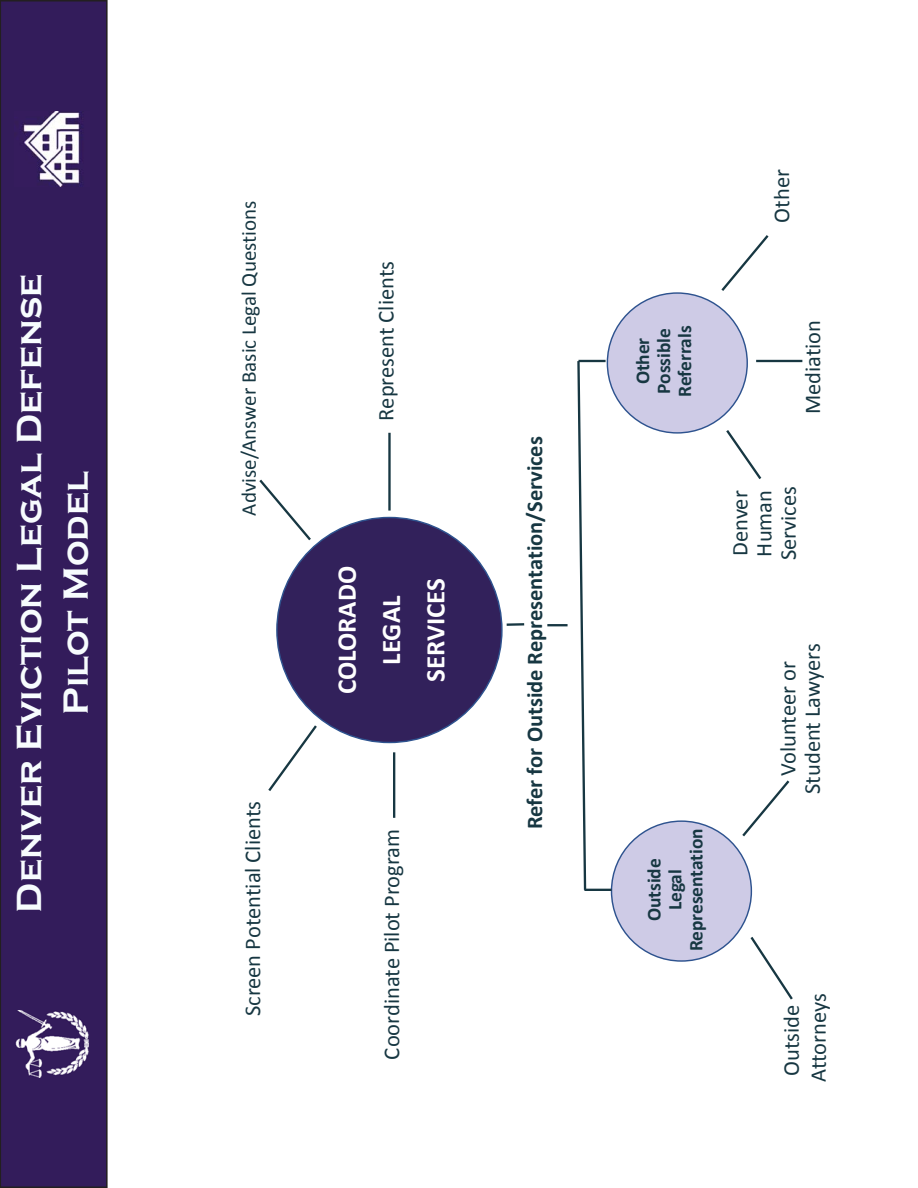
<style>
.page{position:relative;width:918px;height:1188px;background:#fff}
.page>*{position:absolute;margin:0;border:0;box-sizing:border-box;transform-origin:0 0}
.t1{font:700 36px/46.5px "Copperplate Gothic";color:#f7fcfe;text-align:center}
.t2{font:700 27px/44.2px "Calibri";color:#fff;text-align:center}
.t3{font:22.5px/24.3px "Calibri";color:#173742}
.t4{font:700 22.5px "Calibri";color:#173742}
.t5{font:21px "Calibri";color:#173742}
.t6{font:700 19.5px/21px "Calibri";color:#173742;text-align:center}
</style>
<div class="page">
<div style="left:277px;top:518px;width:225px;height:224px;background:#32215b;border-radius:50%"></div>
<div style="left:612px;top:821px;width:139px;height:140px;background:#cecbe6;border-radius:50%"></div>
<hr style="left:393px;top:752px;width:2px;height:66px;background:#173742">
<svg style="left:268px;top:725px;width:49px;height:66px"></svg>
<svg style="left:259px;top:479px;width:52px;height:62px"></svg>
<hr style="left:388px;top:433px;width:3px;height:78px;background:#173742">
<hr style="left:547px;top:624px;width:21px;height:2px;background:#173742">
<svg style="left:577px;top:359px;width:10px;height:531px"></svg>
<hr style="left:584px;top:889px;width:28px;height:2px;background:#173742">
<hr style="left:578px;top:360px;width:28px;height:2px;background:#173742">
<div style="left:607px;top:293px;width:140px;height:140px;background:#cecbe6;border-radius:50%"></div>
<svg style="left:750px;top:937px;width:43px;height:63px"></svg>
<svg style="left:742px;top:780px;width:48px;height:57px"></svg>
<svg style="left:721px;top:235px;width:48px;height:56px"></svg>
<hr style="left:756px;top:360px;width:46px;height:2px;background:#173742">
<svg style="left:726px;top:430px;width:36px;height:49px"></svg>
<hr style="left:507px;top:623px;width:17px;height:3px;background:#173742">
<div style="left:0;top:0;width:108px;height:1188px;background:#331c5b"></div>
<img style="left:15px;top:1010px;width:73px;height:67px">
<img style="left:15px;top:112px;width:74px;height:74px">
<h1 class="t1" style="left:6px;top:913px;width:640px;rotate:-90deg">Denver Eviction Legal Defense<br>Pilot Model</h1>
<p class="t5" style="left:240px;top:516px;width:317px;rotate:-90deg">Advise/Answer Basic Legal Questions</p>
<p class="t3" style="left:242px;top:1016px;width:217px;rotate:-90deg">Screen Potential Clients</p>
<p class="t3" style="left:376px;top:421px;width:161px;rotate:-90deg">Represent Clients</p>
<p class="t6" style="left:634px;top:397px;width:73px;rotate:-90deg">Other<br>Possible<br>Referrals</p>
<p class="t4" style="left:525px;top:829px;width:394px;rotate:-90deg">Refer for Outside Representation/Services</p>
<p class="t2" style="left:327px;top:694px;width:129px;rotate:-90deg">COLORADO<br>LEGAL<br>SERVICES</p>
<p class="t3" style="left:381px;top:1060px;width:232px;rotate:-90deg">Coordinate Pilot Program</p>
<p class="t6" style="left:645px;top:951px;width:125px;rotate:-90deg">Outside<br>Legal<br>Representation</p>
<p class="t3" style="left:771px;top:223px;width:55px;rotate:-90deg">Other</p>
<p class="t3" style="left:803px;top:414px;width:96px;rotate:-90deg">Mediation</p>
<p class="t3" style="left:730px;top:560px;width:76px;rotate:-90deg">Denver<br>Human<br>Services</p>
<p class="t3" style="left:778px;top:794px;width:152px;text-align:center;rotate:-90deg">Volunteer or<br>Student Lawyers</p>
<p class="t3" style="left:780px;top:1082px;width:90px;line-height:27px;rotate:-90deg">Outside<br>Attorneys</p>
</div>
